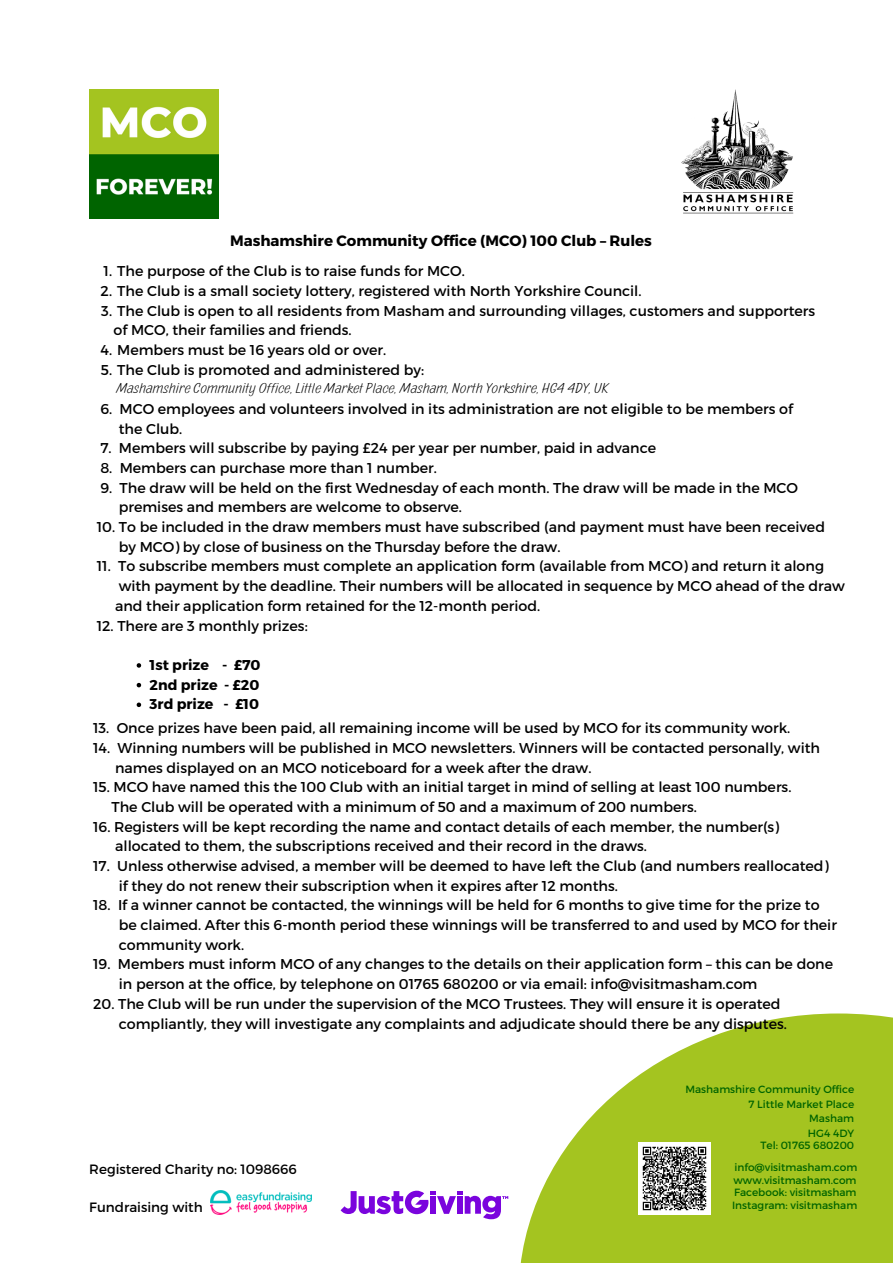
<style>
.page{position:relative;width:893px;height:1263px;background:#fff}
.page>*{position:absolute;margin:0;border:0;box-sizing:border-box;transform-origin:0 0}
.t1{font:700 15px "Montserrat";color:#000}
.t2{font:14.25px/19.6px "Montserrat";color:#000}
.t3{font:14.25px "Pinatas Marks";color:#000}
.t4{font:700 14.25px "Montserrat";color:#000}
.t5{font:13.5px "Montserrat";color:#000}
.t6{font:10.5px "Montserrat";color:#006400}
</style>
<div class="page">
<img style="left:681px;top:89px;width:113px;height:125px">
<img style="left:89px;top:89px;width:130px;height:130px">
<img style="left:210px;top:1190px;width:101px;height:25px">
<svg style="left:520px;top:1013px;width:373px;height:250px;fill:#a4c420"></svg>
<svg style="left:137px;top:663px;width:4px;height:5px"></svg>
<svg style="left:137px;top:683px;width:4px;height:4px"></svg>
<svg style="left:137px;top:702px;width:4px;height:5px"></svg>
<img style="left:638px;top:1143px;width:72px;height:72px">
<svg style="left:340px;top:1191px;width:168px;height:28px"></svg>
<p class="t1" style="left:230px;top:231px;width:423px">Mashamshire Community Office (MCO) 100 Club – Rules</p>
<p class="t2" style="left:103px;top:260px;width:363px">1. The purpose of the Club is to raise funds for MCO.</p>
<p class="t2" style="left:101px;top:280px;width:542px">2. The Club is a small society lottery, registered with North Yorkshire Council.</p>
<p class="t2" style="left:114px;top:300px;width:703px;text-indent:-12px">3. The Club is open to all residents from Masham and surrounding villages, customers and supporters of MCO, their families and friends.</p>
<p class="t2" style="left:100px;top:339px;width:287px">4. Members must be 16 years old or over.</p>
<p class="t2" style="left:101px;top:359px;width:325px">5. The Club is promoted and administered by:</p>
<p class="t3" style="left:116px;top:379px;width:494px">Mashamshire Community Office, Little Market Place, Masham, North Yorkshire, HG4 4DY, UK</p>
<p class="t2" style="left:100px;top:398px;width:694px">6. MCO employees and volunteers involved in its administration are not eligible to be members of</p>
<p class="t2" style="left:119px;top:418px;width:65px">the Club.</p>
<p class="t2" style="left:100px;top:438px;width:557px">7. Members will subscribe by paying £24 per year per number, paid in advance</p>
<p class="t2" style="left:100px;top:457px;width:338px">8. Members can purchase more than 1 number.</p>
<p class="t2" style="left:100px;top:477px;width:699px">9. The draw will be held on the first Wednesday of each month. The draw will be made in the MCO</p>
<p class="t2" style="left:119px;top:497px;width:345px">premises and members are welcome to observe.</p>
<p class="t2" style="left:97px;top:516px;width:730px">10. To be included in the draw members must have subscribed (and payment must have been received</p>
<p class="t2" style="left:119px;top:536px;width:443px">by MCO) by close of business on the Thursday before the draw.</p>
<p class="t2" style="left:97px;top:556px;width:729px">11. To subscribe members must complete an application form (available from MCO) and return it along</p>
<p class="t2" style="left:119px;top:575px;width:727px">with payment by the deadline. Their numbers will be allocated in sequence by MCO ahead of the draw</p>
<p class="t2" style="left:115px;top:595px;width:427px">and their application form retained for the 12-month period.</p>
<p class="t2" style="left:97px;top:615px;width:212px">12. There are 3 monthly prizes:</p>
<p class="t4" style="left:150px;top:656px;width:113px">1st prize - £70</p>
<p class="t4" style="left:150px;top:675px;width:111px">2nd prize - £20</p>
<p class="t4" style="left:150px;top:695px;width:111px">3rd prize - £10</p>
<p class="t2" style="left:93px;top:717px;width:698px">13. Once prizes have been paid, all remaining income will be used by MCO for its community work.</p>
<p class="t2" style="left:93px;top:737px;width:728px">14. Winning numbers will be published in MCO newsletters. Winners will be contacted personally, with</p>
<p class="t2" style="left:115px;top:757px;width:478px">names displayed on an MCO noticeboard for a week after the draw.</p>
<p class="t2" style="left:93px;top:777px;width:700px">15. MCO have named this the 100 Club with an initial target in mind of selling at least 100 numbers.</p>
<p class="t2" style="left:111px;top:796px;width:587px">The Club will be operated with a minimum of 50 and a maximum of 200 numbers.</p>
<p class="t2" style="left:93px;top:816px;width:687px">16. Registers will be kept recording the name and contact details of each member, the number(s)</p>
<p class="t2" style="left:115px;top:836px;width:533px">allocated to them, the subscriptions received and their record in the draws.</p>
<p class="t2" style="left:93px;top:855px;width:737px">17. Unless otherwise advised, a member will be deemed to have left the Club (and numbers reallocated)</p>
<p class="t2" style="left:119px;top:875px;width:500px">if they do not renew their subscription when it expires after 12 months.</p>
<p class="t2" style="left:93px;top:895px;width:728px">18. If a winner cannot be contacted, the winnings will be held for 6 months to give time for the prize to</p>
<p class="t2" style="left:119px;top:914px;width:719px">be claimed. After this 6-month period these winnings will be transferred to and used by MCO for their</p>
<p class="t2" style="left:119px;top:934px;width:127px">community work.</p>
<p class="t2" style="left:93px;top:954px;width:741px">19. Members must inform MCO of any changes to the details on their application form – this can be done</p>
<p class="t2" style="left:119px;top:973px;width:640px">in person at the office, by telephone on 01765 680200 or via email: info@visitmasham.com</p>
<p class="t2" style="left:93px;top:993px;width:689px">20. The Club will be run under the supervision of the MCO Trustees. They will ensure it is operated</p>
<p class="t2" style="left:119px;top:1013px;width:669px">compliantly, they will investigate any complaints and adjudicate should there be any disputes.</p>
<p class="t5" style="left:89px;top:1160px;width:209px">Registered Charity no: 1098666</p>
<p class="t5" style="left:89px;top:1198px;width:115px">Fundraising with</p>
<p class="t6" style="left:685px;top:1082px;width:170px">Mashamshire Community Office</p>
<p class="t6" style="left:748px;top:1097px;width:107px">7 Little Market Place</p>
<p class="t6" style="left:809px;top:1111px;width:46px">Masham</p>
<p class="t6" style="left:808px;top:1126px;width:48px">HG4 4DY</p>
<p class="t6" style="left:760px;top:1139px;width:95px">Tel: 01765 680200</p>
<p class="t6" style="left:734px;top:1161px;width:124px">info@visitmasham.com</p>
<p class="t6" style="left:733px;top:1173px;width:124px">www.visitmasham.com</p>
<p class="t6" style="left:734px;top:1186px;width:124px">Facebook: visitmasham</p>
<p class="t6" style="left:732px;top:1198px;width:127px">Instagram: visitmasham</p>
</div>
